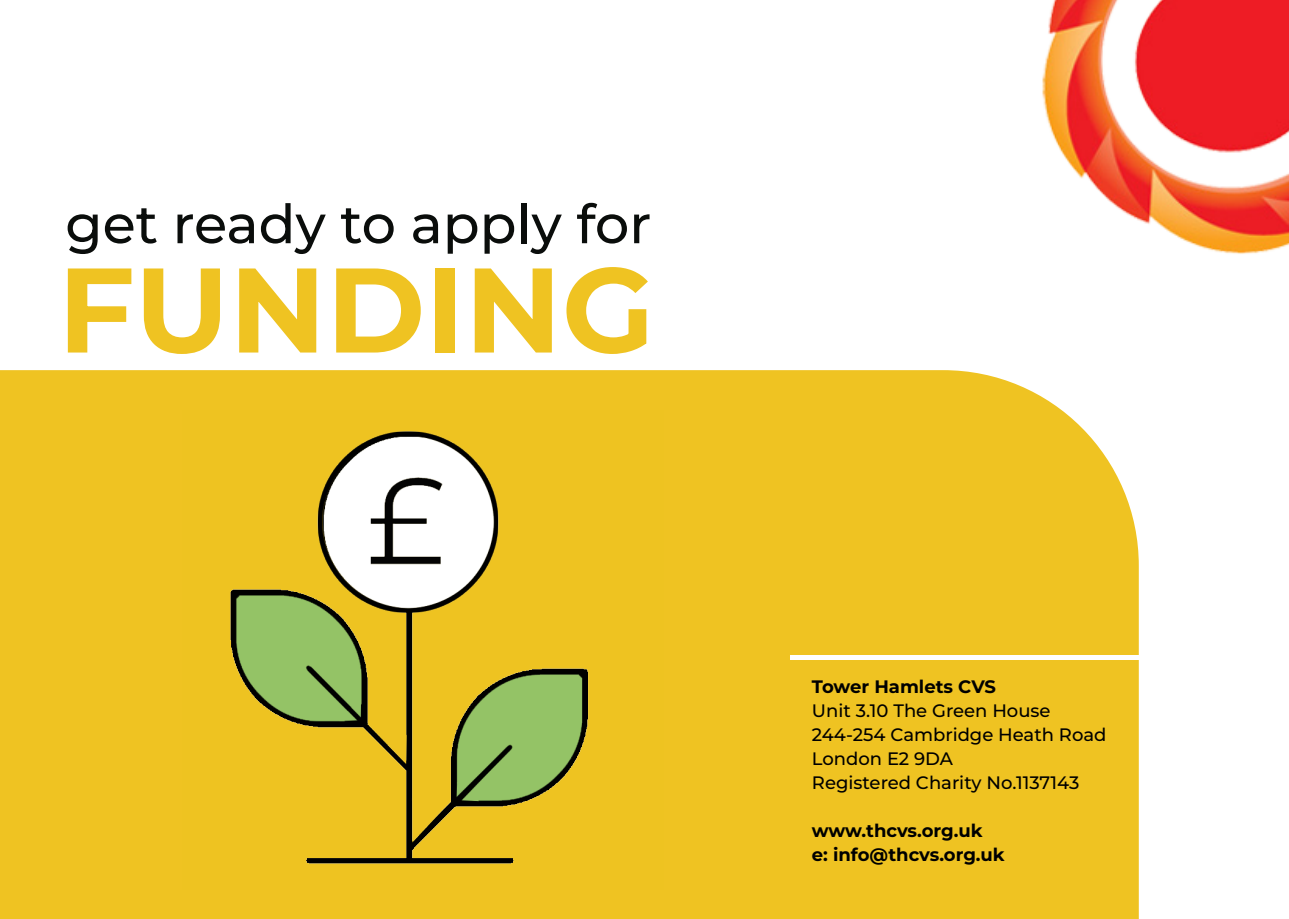
<style>
.page{position:relative;width:1289px;height:919px;background:#fff}
.page>*{position:absolute;margin:0;border:0;box-sizing:border-box;transform-origin:0 0}
.t1{font:700 120px "Montserrat";color:#efc322}
.t2{font:500 54px "Montserrat";color:#0a0d0b}
.t3{font:500 18px "Montserrat";color:#000}
.t4{font:700 18px "Montserrat";color:#000}
</style>
<div class="page">
<div style="left:0;top:370px;width:1138px;height:548px;background:#efc322"></div>
<div style="left:790px;top:655px;width:498px;height:5px;background:#fff"></div>
<div style="left:182px;top:410px;width:481px;height:480px;background:#eec321"></div>
<img style="left:230px;top:431px;width:359px;height:433px">
<img style="left:1042px;top:0;width:246px;height:254px">
<p class="t2" style="left:65px;top:186px;width:587px">get ready to apply for</p>
<p class="t1" style="left:58px;top:223px;width:598px">FUNDING</p>
<p class="t4" style="left:812px;top:673px;width:186px">Tower Hamlets CVS</p>
<p class="t3" style="left:812px;top:697px;width:240px">Unit 3.10 The Green House</p>
<p class="t3" style="left:812px;top:721px;width:296px">244-254 Cambridge Heath Road</p>
<p class="t3" style="left:812px;top:745px;width:143px">London E2 9DA</p>
<p class="t3" style="left:812px;top:769px;width:269px">Registered Charity No.1137143</p>
<p class="t4" style="left:812px;top:817px;width:172px">www.thcvs.org.uk</p>
<p class="t4" style="left:812px;top:841px;width:194px">e: info@thcvs.org.uk</p>
</div>
